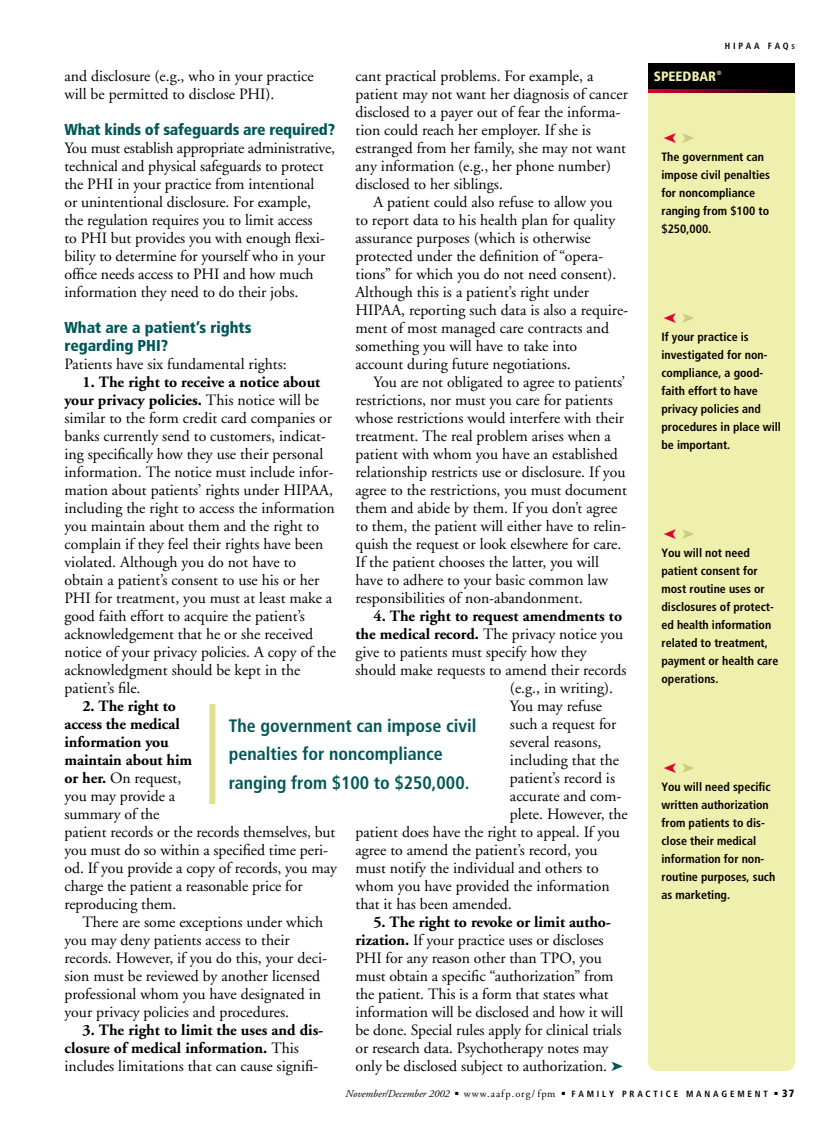
<style>
.page{position:relative;width:837px;height:1134px;background:#fff}
.page>*{position:absolute;margin:0;border:0;box-sizing:border-box;transform-origin:0 0}
.t1{font:700 condensed 18px/28.5px "Frutiger";color:#015758}
.t2{font:15.75px/18px "Adobe Garamond";color:#000}
.t3{font:700 15.75px/18px "Adobe Garamond";color:#000}
.t4{font:900 condensed 15.75px/18px "Frutiger";letter-spacing:-.01em;color:#015758}
.t5{font:900 condensed 13.5px "Frutiger";color:#f0f0ae}
.t6{font:700 condensed 12px/18px "Frutiger";color:#000}
.t7{font:italic 10.5px "Adobe Garamond";color:#000}
.t8{font:10.5px "Adobe Garamond";letter-spacing:.1em;color:#000}
.t9{font:900 condensed 10.5px "Frutiger";color:#000}
.t10{font:700 condensed 9px "Frutiger";letter-spacing:.31em;color:#000}
.t11{font:700 condensed 6px "Frutiger";color:#f0f0ae}
.s1{font-weight:700}
.s2{font-weight:400}
.s3{color:#015758}
.s4{font-size:6.75px}
</style>
<div class="page">
<div style="left:648px;top:66px;width:147px;height:1005px;background:#f0f0ae;border-radius:9px"></div>
<div style="left:648px;top:63px;width:147px;height:27px;background:#000"></div>
<svg style="left:648px;top:89px;width:147px;height:3px"></svg>
<div style="left:209px;top:704px;width:6px;height:100px;background:#e0e08d"></div>
<p class="t2" style="left:64px;top:68px;width:251px">and disclosure (e.g., who in your practice will be permitted to disclose PHI).</p>
<p class="t4" style="left:64px;top:122px;width:272px">What kinds of safeguards are required?</p>
<p class="t2" style="left:64px;top:140px;width:272px">You must establish appropriate administrative, technical and physical safeguards to protect the PHI in your practice from intentional<br>or unintentional disclosure. For example,<br>the regulation requires you to limit access<br>to PHI but provides you with enough flexi&shy;bility to determine for yourself who in your office needs access to PHI and how much information they need to do their jobs.</p>
<p class="t4" style="left:64px;top:320px;width:188px">What are a patient’s rights regarding PHI?</p>
<p class="t2" style="left:64px;top:356px;width:224px">Patients have six fundamental rights:</p>
<p class="t2" style="left:64px;top:374px;width:273px;text-indent:18px"><span class="s1">1. The right to receive a notice about your privacy policies.</span> This notice will be similar to the form credit card companies or banks currently send to customers, indicat&shy;ing specifically how they use their personal information. The notice must include infor&shy;mation about patients’ rights under HIPAA, including the right to access the information you maintain about them and the right to complain if they feel their rights have been violated. Although you do not have to obtain a patient’s consent to use his or her PHI for treatment, you must at least make a good faith effort to acquire the patient’s acknowledgement that he or she received notice of your privacy policies. A copy of the acknowledgment should be kept in the patient’s file.</p>
<p class="t2" style="left:64px;top:698px;width:274px;text-indent:18px"><span class="s1">2. The right to<br>access the medical<br>information you<br>maintain about him<br>or her.</span> On request,<br>you may provide a<br>summary of the<br>patient records or the records themselves, but you must do so within a specified time peri&shy;od. If you provide a copy of records, you may charge the patient a reasonable price for reproducing them.</p>
<p class="t2" style="left:64px;top:914px;width:264px;text-indent:18px">There are some exceptions under which you may deny patients access to their records. However, if you do this, your deci&shy;sion must be reviewed by another licensed professional whom you have designated in your privacy policies and procedures.</p>
<p class="t3" style="left:64px;top:1022px;width:260px;text-indent:18px">3. The right to limit the uses and dis&shy;closure of medical information. <span class="s2">This includes limitations that can cause signifi-</span></p>
<p class="t2" style="left:356px;top:68px;width:274px">cant practical problems. For example, a patient may not want her diagnosis of cancer disclosed to a payer out of fear the informa&shy;tion could reach her employer. If she is estranged from her family, she may not want any information (e.g., her phone number) disclosed to her siblings.</p>
<p class="t2" style="left:356px;top:194px;width:274px;text-indent:18px">A patient could also refuse to allow you to report data to his health plan for quality assurance purposes (which is otherwise protected under the definition of “opera&shy;tions” for which you do not need consent).<br>Although this is a patient’s right under HIPAA, reporting such data is also a require&shy;ment of most managed care contracts and something you will have to take into account during future negotiations.</p>
<p class="t2" style="left:356px;top:375px;width:273px;text-indent:18px">You are not obligated to agree to patients’ restrictions, nor must you care for patients whose restrictions would interfere with their treatment. The real problem arises when a patient with whom you have an established relationship restricts use or disclosure. If you agree to the restrictions, you must document them and abide by them. If you don’t agree to them, the patient will either have to relin&shy;quish the request or look elsewhere for care.<br>If the patient chooses the latter, you will have to adhere to your basic common law responsibilities of non-abandonment.</p>
<p class="t3" style="left:374px;top:609px;width:250px">4. The right to request amendments to</p>
<p class="t2" style="left:356px;top:627px;width:269px"><span class="s1">the medical record.</span> The privacy notice you</p>
<p class="t2" style="left:356px;top:645px;width:233px">give to patients must specify how they</p>
<p class="t2" style="left:356px;top:663px;width:273px">should make requests to amend their records</p>
<p class="t2" style="left:510px;top:681px;width:105px">(e.g., in writing).</p>
<p class="t2" style="left:510px;top:699px;width:94px">You may refuse</p>
<p class="t2" style="left:510px;top:717px;width:108px">such a request for</p>
<p class="t2" style="left:510px;top:735px;width:93px">several reasons,</p>
<p class="t2" style="left:510px;top:753px;width:111px">including that the</p>
<p class="t2" style="left:510px;top:771px;width:107px">patient’s record is</p>
<p class="t2" style="left:510px;top:789px;width:113px">accurate and com-</p>
<p class="t2" style="left:510px;top:807px;width:119px">plete. However, the</p>
<p class="t2" style="left:356px;top:825px;width:266px">patient does have the right to appeal. If you</p>
<p class="t2" style="left:356px;top:843px;width:244px">agree to amend the patient’s record, you</p>
<p class="t2" style="left:356px;top:861px;width:245px">must notify the individual and others to</p>
<p class="t2" style="left:356px;top:879px;width:256px">whom you have provided the information</p>
<p class="t2" style="left:356px;top:897px;width:158px">that it has been amended.</p>
<p class="t2" style="left:356px;top:915px;width:269px;text-indent:18px"><span class="s1">5. The right to revoke or limit autho&shy;rization.</span> If your practice uses or discloses PHI for any reason other than TPO, you must obtain a specific “authorization” from the patient. This is a form that states what information will be disclosed and how it will be done. Special rules apply for clinical trials or research data. Psychotherapy notes may only be disclosed subject to authorization. <span class="s3">➤</span></p>
<p class="t1" style="left:229px;top:713px;width:249px">The government can impose civil penalties for noncompliance ranging from $100 to $250,000.</p>
<p class="t10" style="left:725px;top:42px;width:72px">HIPAA FAQ<span class="s4">S</span></p>
<p class="t5" style="left:654px;top:71px;width:64px">SPEEDBAR</p>
<p class="t11" style="left:717px;top:71px;width:6px">®</p>
<p class="t6" style="left:662px;top:149px;width:110px">The government can impose civil penalties for noncompliance ranging from $100 to $250,000.</p>
<p class="t6" style="left:662px;top:329px;width:121px">If your practice is investigated for non&shy;compliance, a good&shy;faith effort to have privacy policies and procedures in place will be important.</p>
<p class="t6" style="left:662px;top:545px;width:118px">You will not need patient consent for most routine uses or disclosures of protect&shy;ed health information related to treatment, payment or health care operations.</p>
<p class="t6" style="left:662px;top:779px;width:115px">You will need specific written authorization from patients to dis&shy;close their medical information for non&shy;routine purposes, such as marketing.</p>
<p class="t7" style="left:345px;top:1089px;width:106px">November/December 2002</p>
<p class="t8" style="left:455px;top:1089px;width:102px">■ www.aafp.org/fpm</p>
<p class="t10" style="left:562px;top:1090px;width:217px">■ FAMILY PRACTICE MANAGEMENT ■</p>
<p class="t9" style="left:782px;top:1089px;width:14px">37</p>
</div>
